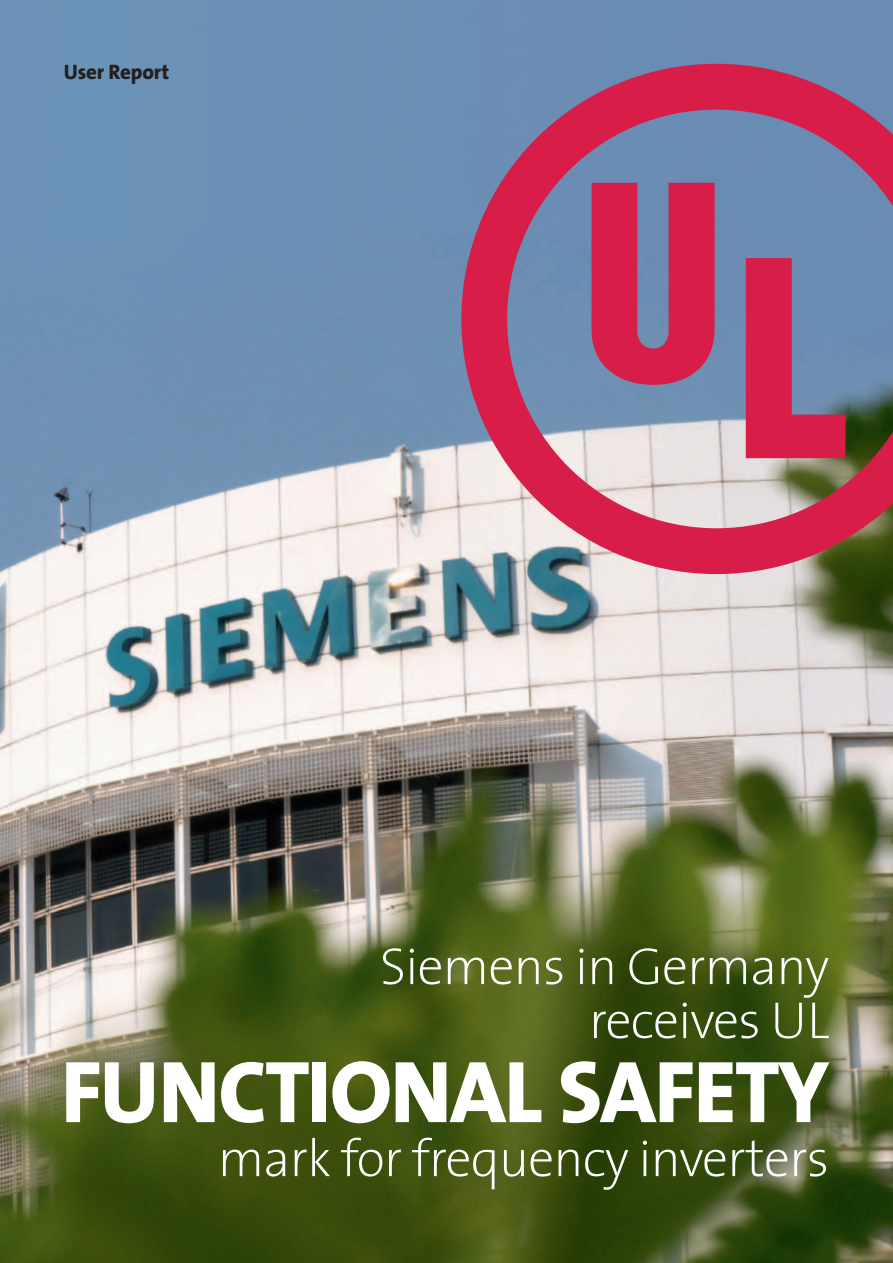
<style>
.page{position:relative;width:893px;height:1263px;background:#fff}
.page>*{position:absolute;margin:0;border:0;box-sizing:border-box;transform-origin:0 0}
.t1{font:800 88.5px "The Sans";letter-spacing:.035em;color:#fff}
.t2{font:200 52.35px/54px "The Sans";letter-spacing:-.02em;color:#fff;text-align:right}
.t3{font:800 21px "The Sans";letter-spacing:-.01em;color:#231f20}
</style>
<div class="page">
<img style="left:0;top:0;width:893px;height:1263px">
<svg style="left:461px;top:64px;width:432px;height:510px;background:#9f7893"></svg>
<svg style="left:746px;top:258px;width:99px;height:200px;background:#aa4c74"></svg>
<svg style="left:591px;top:183px;width:123px;height:202px;background:#bb3a63"></svg>
<p class="t3" style="left:64px;top:54px;width:107px">USER REPORT</p>
<p class="t2" style="left:380px;top:938px;width:451px">Siemens in Germany receives UL</p>
<h1 class="t1" style="left:61px;top:1018px;width:770px">FUNCTIONAL SAFETY</h1>
<p class="t2" style="left:218px;top:1130px;width:613px">mark for frequency inverters</p>
</div>
